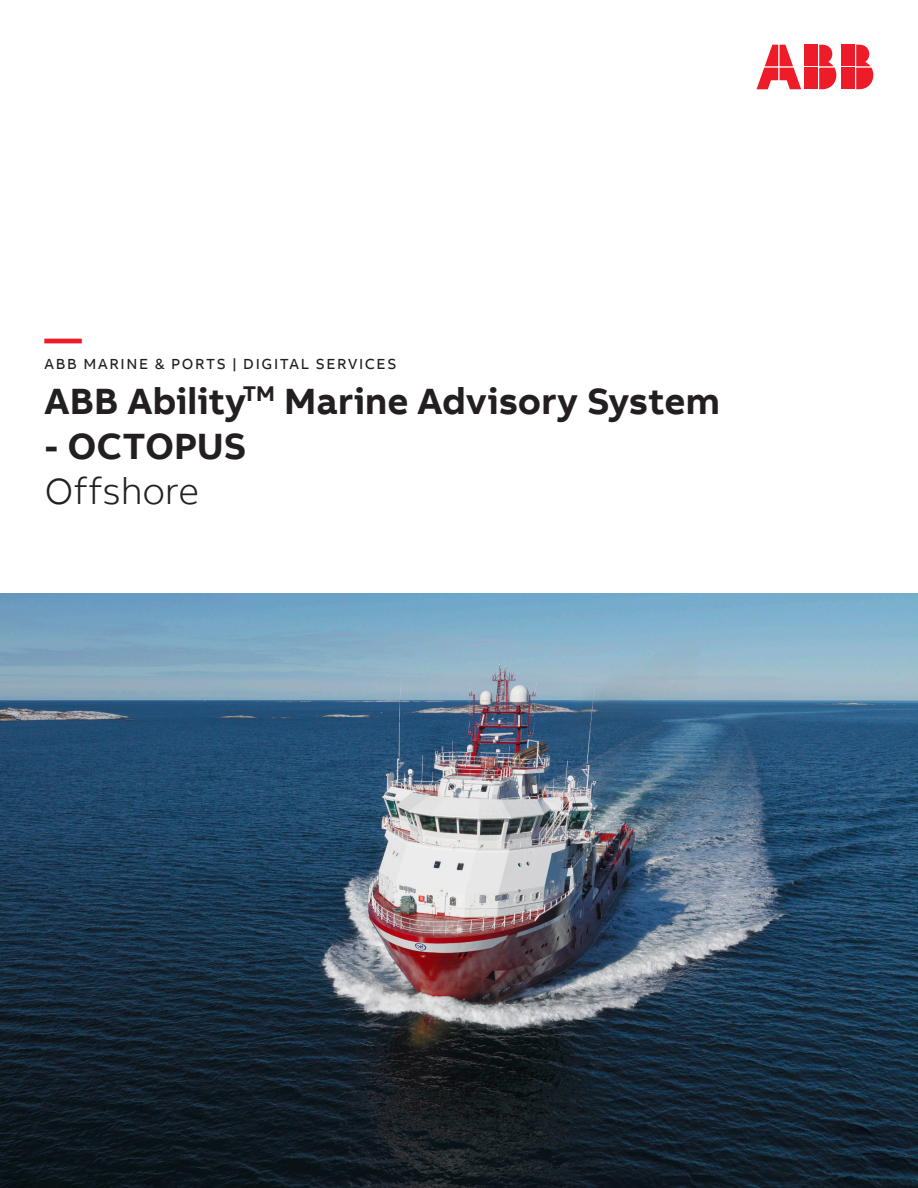
<style>
.page{position:relative;width:918px;height:1188px;background:#fff}
.page>*{position:absolute;margin:0;border:0;box-sizing:border-box;transform-origin:0 0}
.t1{font:700 37.5px "AB Bvoice";color:#231f20}
.t2{font:300 37.5px "AB Bvoice";letter-spacing:-.01em;color:#231f20}
.t3{font:700 37.5px "AB Bvoice";color:#ee1c28}
.t4{font:15px "AB Bvoice";letter-spacing:.11em;color:#231f20}
</style>
<div class="page">
<img style="left:0;top:594px;width:918px;height:594px">
<div style="left:842px;top:45px;width:13px;height:21px;background:#ee1c28"></div>
<div style="left:842px;top:68px;width:13px;height:21px;background:#ee1c28"></div>
<svg style="left:856px;top:45px;width:17px;height:44px"></svg>
<svg style="left:757px;top:45px;width:44px;height:44px"></svg>
<div style="left:805px;top:45px;width:13px;height:21px;background:#ee1c28"></div>
<div style="left:805px;top:68px;width:13px;height:21px;background:#ee1c28"></div>
<svg style="left:819px;top:45px;width:17px;height:44px"></svg>
<p class="t3" style="left:45px;top:314px;width:39px">—</p>
<p class="t4" style="left:45px;top:354px;width:353px">ABB MARINE &amp; PORTS | DIGITAL SERVICES</p>
<p class="t1" style="left:45px;top:377px;width:677px">ABB Ability<sup>TM</sup> Marine Advisory System</p>
<p class="t1" style="left:45px;top:422px;width:203px">- OCTOPUS</p>
<p class="t2" style="left:45px;top:469px;width:156px">Offshore</p>
</div>
